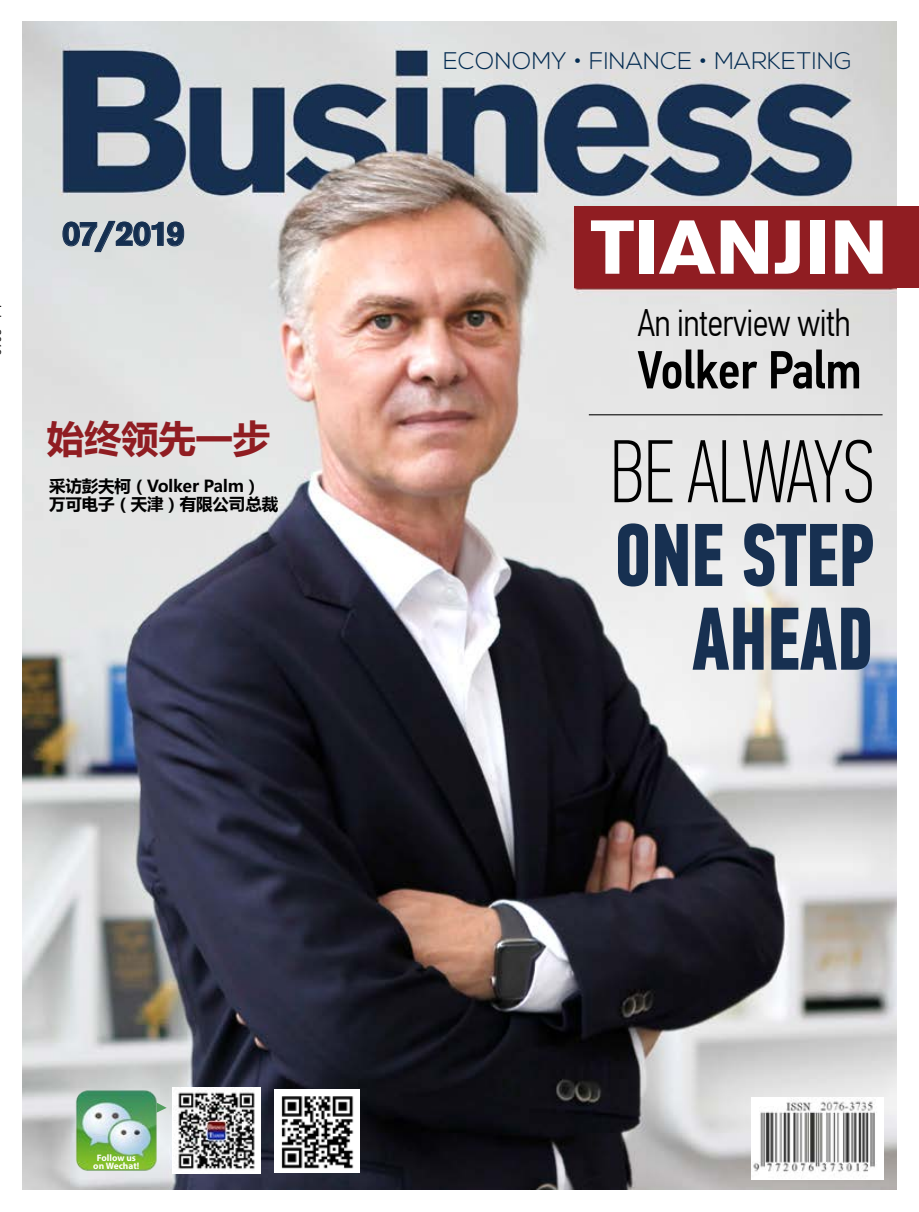
<style>
.page{position:relative;width:919px;height:1212px;background:#fff}
.page>*{position:absolute;margin:0;border:0;box-sizing:border-box;transform-origin:0 0}
.t1{font:700 89.1px/83.7px "PF Din Text Comp Pro";letter-spacing:-.01em;color:#173051;text-align:right;scale:.95 1}
.t2{font:100 89.1px "PF Din Text Comp Pro";letter-spacing:-.01em;color:#000;scale:.95 1}
.t3{font:500 53.55px "PF Din Text Cond Pro";letter-spacing:-.01em;color:#000;scale:.95 1}
.t4{font:300 38.4px "PF Din Text Cond Pro";letter-spacing:-.01em;color:#000;scale:.95 1}
.t5{font:700 37.5px "Microsoft Ya Hei";letter-spacing:-.01em;color:#901d22}
.t6{font:700 36px "Accius TOT";letter-spacing:-.06em;color:#142f50}
.t7{font:300 24px "Nexa";letter-spacing:.01em;color:#042c52}
.t8{font:700 16.5px/18px "Microsoft Ya Hei";letter-spacing:-.01em;color:#000}
.t9{font:700 9.45px/8.1px "Myriad Pro";color:#fff;text-align:center}
</style>
<div class="page">
<img style="left:22px;top:21px;width:875px;height:1169px">
<img style="left:751px;top:1098px;width:131px;height:82px">
<svg style="left:62px;top:221px;width:122px;height:31px;background:#b9c0c5"></svg>
<img style="left:274px;top:1089px;width:85px;height:83px">
<div style="left:172px;top:1087px;width:89px;height:87px;background:#fff"></div>
<img style="left:178px;top:1087px;width:77px;height:82px">
<svg style="left:157px;top:1099px;width:10px;height:17px"></svg>
<img style="left:70px;top:1089px;width:87px;height:83px">
<hr style="left:588px;top:414px;width:294px;height:1px;background:#000">
<div style="left:574px;top:206px;width:344px;height:82px;background:#901d22"></div>
<svg style="left:591px;top:220px;width:42px;height:54px"></svg>
<div style="left:639px;top:220px;width:14px;height:54px;background:#fff"></div>
<svg style="left:659px;top:220px;width:109px;height:54px"></svg>
<svg style="left:774px;top:220px;width:25px;height:54px"></svg>
<div style="left:810px;top:220px;width:14px;height:54px;background:#fff"></div>
<svg style="left:835px;top:220px;width:47px;height:54px"></svg>
<h3 class="t6" style="left:62px;top:213px;width:125px">07/2019</h3>
<h3 class="t5" style="left:47px;top:412px;width:225px">始终领先一步</h3>
<p class="t8" style="left:49px;top:477px;width:230px">采访彭夫柯（Volker Palm）万可电子（天津）有限公司总裁</p>
<h3 class="t7" style="left:443px;top:47px;width:410px">ECONOMY • FINANCE • MARKETING</h3>
<h3 class="t4" style="left:637px;top:301px;width:226px">An interview with</h3>
<h2 class="t3" style="left:637px;top:338px;width:238px">Volker Palm</h2>
<h1 class="t2" style="left:610px;top:421px;width:280px">BE ALWAYS</h1>
<h1 class="t1" style="left:614px;top:514px;width:275px">ONE STEP<br>AHEAD</h1>
<p class="t9" style="left:93px;top:1153px;width:47px">Follow us on Wechat!</p>
</div>
